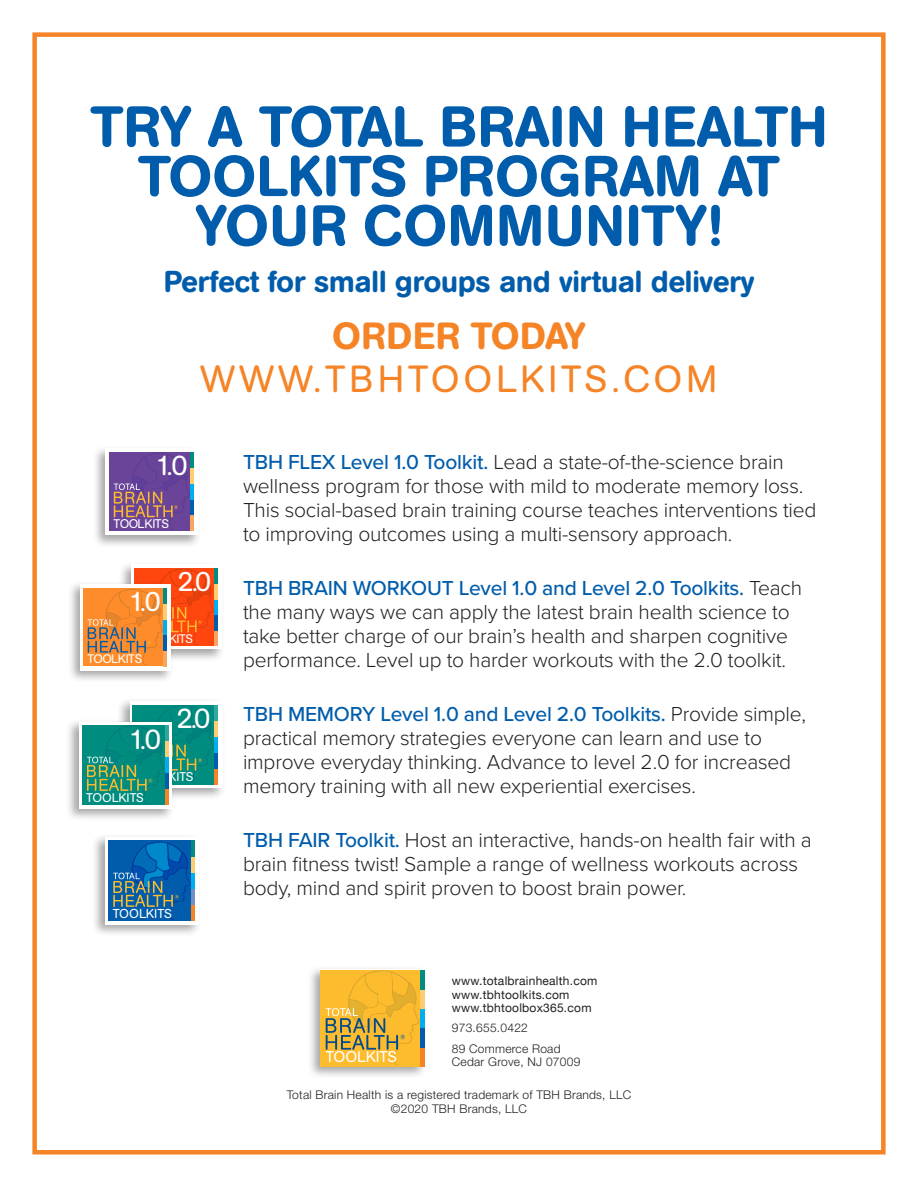
<style>
.page{position:relative;width:918px;height:1188px;background:#fff}
.page>*{position:absolute;margin:0;border:0;box-sizing:border-box;transform-origin:0 0}
.t1{font:500 57px/49.5px "AG Book Rounded";letter-spacing:.01em;color:#015dab;text-align:center}
.t2{font:37.5px "AG Book Rounded";letter-spacing:.1em;color:#f58427}
.t3{font:500 37.5px "AG Book Rounded";letter-spacing:.02em;color:#f58427}
.t4{font:500 30px "AG Book Rounded";color:#015dab}
.t5{font:27.75px "AG Book Rounded";color:#fff}
.t6{font:27.6px "AG Book Rounded";color:#fff}
.t7{font:27.3px "AG Book Rounded";color:#fff}
.t8{font:300 21px/24px "Proxima Nova";letter-spacing:-.01em;color:#231f20}
.t9{font:15.45px "AG Book Rounded";color:#fff}
.t10{font:12.75px "AG Book Rounded";color:#fff}
.t11{font:12.45px "AG Book Rounded";color:#fff}
.t12{font:12.45px "AG Book Rounded";letter-spacing:-.04em;color:#fff}
.t13{font:12.3px "AG Book Rounded";letter-spacing:-.04em;color:#fff}
.t14{font:300 12px "Helvetica Neue";letter-spacing:.02em;color:#231f20}
.t15{font:12px/13.5px "Helvetica Neue";letter-spacing:.02em;color:#231f20}
.s1{font-weight:500;color:#015dab}
</style>
<div class="page">
<div style="left:307px;top:966px;width:121px;height:114px;background:#231f20;opacity:.4"></div>
<div style="left:320px;top:970px;width:100px;height:97px;background:#fdbb2e"></div>
<hr style="left:420px;top:1047px;width:4px;height:20px;background:#f58427">
<hr style="left:420px;top:1028px;width:4px;height:19px;background:#015dab">
<hr style="left:420px;top:1009px;width:4px;height:19px;background:#00aeef">
<hr style="left:420px;top:989px;width:4px;height:20px;background:#fecc71">
<hr style="left:420px;top:970px;width:4px;height:19px;background:#008c7f">
<svg style="left:325px;top:969px;width:95px;height:96px"></svg>
<div style="left:118px;top:561px;width:107px;height:101px;background:#231f20;opacity:.4"></div>
<div style="left:131px;top:565px;width:91px;height:84px;background:linear-gradient(to right,#fff,#fff)"></div>
<hr style="left:215px;top:630px;width:3px;height:16px;background:#f9a562">
<hr style="left:215px;top:615px;width:3px;height:15px;background:#015dab">
<hr style="left:215px;top:599px;width:3px;height:16px;background:#00aeef">
<hr style="left:215px;top:584px;width:3px;height:15px;background:#fecc71">
<hr style="left:215px;top:568px;width:3px;height:16px;background:#008c7f">
<div style="left:67px;top:580px;width:107px;height:103px;background:#231f20;opacity:.4"></div>
<div style="left:80px;top:584px;width:91px;height:86px;background:#fff"></div>
<div style="left:83px;top:589px;width:81px;height:77px;background:#ff8c2b"></div>
<svg style="left:88px;top:568px;width:126px;height:97px"></svg>
<hr style="left:164px;top:651px;width:3px;height:15px;background:#f9a562">
<hr style="left:164px;top:635px;width:3px;height:16px;background:#015dab">
<hr style="left:164px;top:620px;width:3px;height:15px;background:#00aeef">
<hr style="left:164px;top:604px;width:3px;height:16px;background:#fecc71">
<hr style="left:164px;top:589px;width:3px;height:15px;background:#008c7f">
<div style="left:91px;top:833px;width:111px;height:104px;background:#231f20;opacity:.4"></div>
<div style="left:105px;top:837px;width:93px;height:87px;background:linear-gradient(to right,#fff,#fff)"></div>
<div style="left:109px;top:841px;width:82px;height:80px;background:#015dab"></div>
<hr style="left:191px;top:905px;width:4px;height:16px;background:#f58427">
<hr style="left:191px;top:889px;width:4px;height:16px;background:#718ec7">
<hr style="left:191px;top:873px;width:4px;height:16px;background:#00aeef">
<hr style="left:191px;top:857px;width:4px;height:16px;background:#fecc71">
<hr style="left:191px;top:841px;width:4px;height:16px;background:#008c7f">
<svg style="left:113px;top:841px;width:78px;height:78px"></svg>
<div style="left:92px;top:445px;width:110px;height:104px;background:#231f20;opacity:.4"></div>
<div style="left:105px;top:448px;width:93px;height:87px;background:#fff"></div>
<div style="left:110px;top:452px;width:81px;height:79px;background:#6a4499"></div>
<svg style="left:114px;top:453px;width:76px;height:76px"></svg>
<hr style="left:191px;top:515px;width:3px;height:16px;background:#f9a562">
<hr style="left:191px;top:500px;width:3px;height:15px;background:#015dab">
<hr style="left:191px;top:484px;width:3px;height:16px;background:#00aeef">
<hr style="left:191px;top:468px;width:3px;height:16px;background:#fecc71">
<hr style="left:191px;top:452px;width:3px;height:16px;background:#008c7f">
<div style="left:116px;top:697px;width:109px;height:104px;background:#231f20;opacity:.4"></div>
<svg style="left:130px;top:701px;width:92px;height:87px"></svg>
<hr style="left:215px;top:769px;width:3px;height:16px;background:#f58427">
<hr style="left:215px;top:753px;width:3px;height:16px;background:#015dab">
<hr style="left:215px;top:737px;width:3px;height:16px;background:#00aeef">
<hr style="left:215px;top:721px;width:3px;height:16px;background:#fecc71">
<hr style="left:215px;top:705px;width:3px;height:16px;background:#2fa8a0">
<div style="left:66px;top:718px;width:109px;height:104px;background:#231f20;opacity:.4"></div>
<div style="left:79px;top:722px;width:93px;height:87px;background:linear-gradient(to right,#fff,#fff)"></div>
<div style="left:83px;top:725px;width:82px;height:80px;background:#008c7f"></div>
<svg style="left:87px;top:704px;width:127px;height:99px"></svg>
<hr style="left:165px;top:789px;width:3px;height:16px;background:#f58427">
<hr style="left:165px;top:773px;width:3px;height:16px;background:#015dab">
<hr style="left:165px;top:757px;width:3px;height:16px;background:#00aeef">
<hr style="left:165px;top:741px;width:3px;height:16px;background:#fecc71">
<hr style="left:165px;top:725px;width:3px;height:16px;background:#2fa8a0">
<div style="left:32px;top:32px;width:854px;height:1123px;border:4px solid #f58427"></div>
<p class="t1" style="left:90px;top:103px;width:739px">TRY A TOTAL BRAIN HEALTH</p>
<p class="t1" style="left:138px;top:152px;width:643px">TOOLKITS PROGRAM AT<br>YOUR COMMUNITY!</p>
<p class="t4" style="left:164px;top:264px;width:592px">Perfect for small groups and virtual delivery</p>
<p class="t3" style="left:333px;top:314px;width:254px">ORDER TODAY</p>
<p class="t2" style="left:201px;top:358px;width:518px">WWW.TBHTOOLKITS.COM</p>
<p class="t6" style="left:155px;top:450px;width:33px">1.0</p>
<p class="t12" style="left:113px;top:516px;width:57px">TOOLKITS</p>
<p class="t7" style="left:129px;top:586px;width:33px">1.0</p>
<p class="t7" style="left:178px;top:566px;width:34px">2.0</p>
<p class="t13" style="left:138px;top:631px;width:57px">TOOLKITS</p>
<p class="t13" style="left:87px;top:652px;width:57px">TOOLKITS</p>
<p class="t5" style="left:129px;top:723px;width:34px">1.0</p>
<p class="t5" style="left:177px;top:703px;width:35px">2.0</p>
<p class="t11" style="left:136px;top:770px;width:59px">TOOLKITS</p>
<p class="t11" style="left:86px;top:790px;width:59px">TOOLKITS</p>
<p class="t10" style="left:113px;top:906px;width:61px">TOOLKITS</p>
<p class="t8" style="left:243px;top:449px;width:575px"><span class="s1">TBH FLEX Level 1.0 Toolkit.</span> Lead a state-of-the-science brain wellness program for those with mild to moderate memory loss.<br>This social-based brain training course teaches interventions tied to improving outcomes using a multi-sensory approach.</p>
<p class="t8" style="left:243px;top:575px;width:561px"><span class="s1">TBH BRAIN WORKOUT Level 1.0 and Level 2.0 Toolkits.</span> Teach the many ways we can apply the latest brain health science to take better charge of our brain’s health and sharpen cognitive performance. Level up to harder workouts with the 2.0 toolkit.</p>
<p class="t8" style="left:243px;top:701px;width:565px"><span class="s1">TBH MEMORY Level 1.0 and Level 2.0 Toolkits.</span> Provide simple, practical memory strategies everyone can learn and use to improve everyday thinking. Advance to level 2.0 for increased memory training with all new experiential exercises.</p>
<p class="t8" style="left:243px;top:827px;width:570px"><span class="s1">TBH FAIR Toolkit.</span> Host an interactive, hands-on health fair with a brain fitness twist! Sample a range of wellness workouts across body, mind and spirit proven to boost brain power.</p>
<p class="t9" style="left:326px;top:1048px;width:73px">TOOLKITS</p>
<p class="t15" style="left:452px;top:975px;width:147px">www.totalbrainhealth.com www.tbhtoolkits.com www.tbhtoolbox365.com</p>
<p class="t14" style="left:452px;top:1021px;width:78px">973.655.0422</p>
<p class="t14" style="left:452px;top:1041px;width:110px">89 Commerce Road</p>
<p class="t14" style="left:452px;top:1055px;width:130px">Cedar Grove, NJ 07009</p>
<p class="t14" style="left:287px;top:1087px;width:346px">Total Brain Health is a registered trademark of TBH Brands, LLC</p>
<p class="t14" style="left:391px;top:1101px;width:138px">©2020 TBH Brands, LLC</p>
</div>
